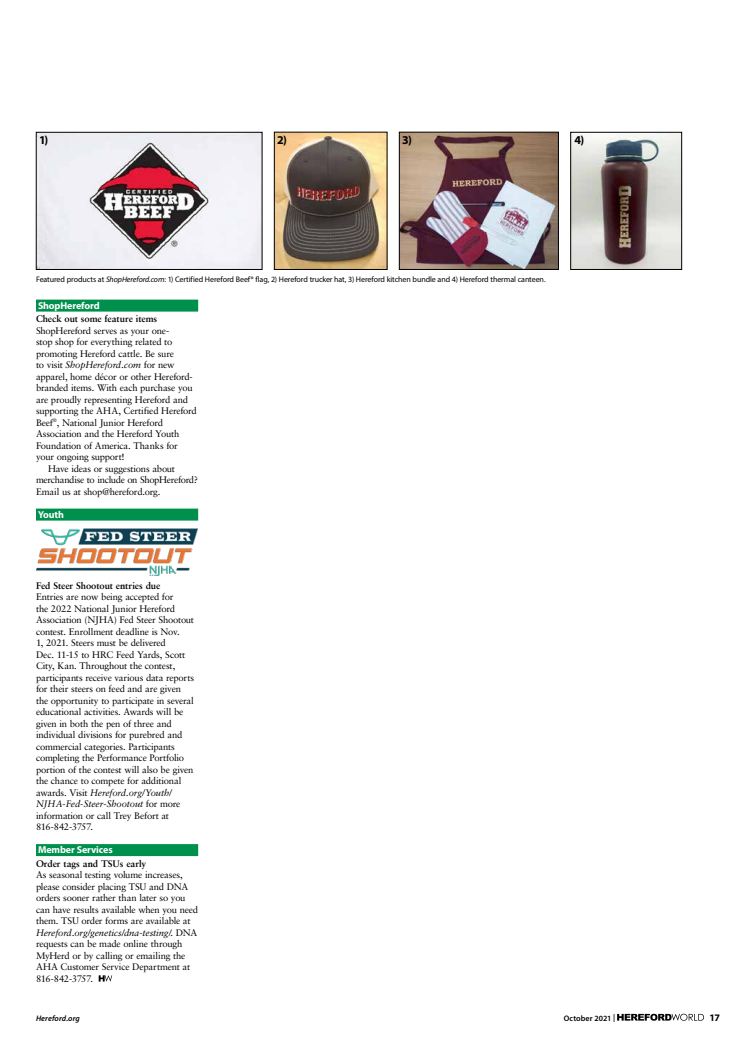
<style>
.page{position:relative;width:756px;height:1044px;background:#fff}
.page>*{position:absolute;margin:0;border:0;box-sizing:border-box;transform-origin:0 0}
.t1{font:700 12px "Myriad Pro";color:#000}
.t2{font:700 10px "Myriad Pro";letter-spacing:-.015em;color:#fff}
.t3{font:700 10px "Myriad Pro";color:#000}
.t4{font:9.5px/11.5px "Sabon LT Pro";letter-spacing:-.025em;color:#000}
.t5{font:700 9.5px "Sabon LT Pro";letter-spacing:-.01em;color:#000}
.t6{font:italic 9.5px "Sabon LT Pro";letter-spacing:-.015em;color:#000}
.t7{font:8px "Myriad Pro";letter-spacing:-.01em;color:#000}
.t8{font:italic 600 8px "Myriad Pro";letter-spacing:.015em;color:#000}
.t9{font:600 8px "Myriad Pro";letter-spacing:.01em;color:#000}
.s1{font-style:italic}
.s2{font-style:normal}
</style>
<div class="page">
<div style="left:36px;top:300px;width:162px;height:12px;background:#00904e"></div>
<div style="left:36px;top:509px;width:162px;height:12px;background:#00904e"></div>
<div style="left:36px;top:844px;width:162px;height:12px;background:#00904e"></div>
<svg style="left:99px;top:975px;width:13px;height:7px"></svg>
<img style="left:36px;top:528px;width:162px;height:48px">
<img style="left:401px;top:134px;width:156px;height:134px">
<div style="left:399px;top:132px;width:160px;height:138px;border:1px solid #000"></div>
<img style="left:38px;top:134px;width:222px;height:134px">
<div style="left:36px;top:132px;width:226px;height:138px;border:1px solid #000"></div>
<img style="left:573px;top:134px;width:107px;height:134px">
<div style="left:571px;top:132px;width:111px;height:138px;border:1px solid #000"></div>
<img style="left:276px;top:134px;width:109px;height:134px">
<div style="left:274px;top:132px;width:113px;height:138px;border:1px solid #000"></div>
<svg style="left:617px;top:1014px;width:87px;height:7px"></svg>
<p class="t1" style="left:39px;top:132px;width:11px">1)</p>
<p class="t1" style="left:277px;top:132px;width:11px">2)</p>
<p class="t1" style="left:402px;top:132px;width:11px">3)</p>
<p class="t1" style="left:575px;top:132px;width:11px">4)</p>
<p class="t7" style="left:36px;top:274px;width:511px">Featured products at <span class="s1">ShopHereford.com</span>: 1) Certified Hereford Beef® flag, 2) Hereford trucker hat, 3) Hereford kitchen bundle and 4) Hereford thermal canteen.</p>
<p class="t2" style="left:38px;top:299px;width:63px">ShopHereford</p>
<p class="t5" style="left:36px;top:313px;width:123px">Check out some feature items</p>
<p class="t4" style="left:36px;top:324px;width:135px">ShopHereford serves as your one-</p>
<p class="t4" style="left:36px;top:336px;width:138px">stop shop for everything related to</p>
<p class="t4" style="left:36px;top:347px;width:140px">promoting Hereford cattle. Be sure</p>
<p class="t6" style="left:36px;top:359px;width:140px"><span class="s2">to visit</span> ShopHereford.com <span class="s2">for new</span></p>
<p class="t4" style="left:36px;top:370px;width:158px">apparel, home décor or other Hereford-</p>
<p class="t4" style="left:36px;top:382px;width:158px">branded items. With each purchase you</p>
<p class="t4" style="left:36px;top:393px;width:154px">are proudly representing Hereford and</p>
<p class="t4" style="left:36px;top:405px;width:162px">supporting the AHA, Certified Hereford</p>
<p class="t4" style="left:36px;top:416px;width:129px">Beef<sup>®</sup>, National Junior Hereford</p>
<p class="t4" style="left:36px;top:428px;width:145px">Association and the Hereford Youth</p>
<p class="t4" style="left:36px;top:439px;width:143px">Foundation of America. Thanks for</p>
<p class="t4" style="left:36px;top:451px;width:90px">your ongoing support!</p>
<p class="t4" style="left:48px;top:462px;width:129px">Have ideas or suggestions about</p>
<p class="t4" style="left:36px;top:474px;width:164px">merchandise to include on ShopHereford?</p>
<p class="t4" style="left:36px;top:485px;width:126px">Email us at shop@hereford.org.</p>
<p class="t2" style="left:38px;top:508px;width:28px">Youth</p>
<p class="t5" style="left:36px;top:579px;width:126px">Fed Steer Shootout entries due</p>
<p class="t4" style="left:36px;top:591px;width:160px">Entries are now being accepted for<br>the 2022 National Junior Hereford Association (NJHA) Fed Steer Shootout contest. Enrollment deadline is Nov.<br>1, 2021. Steers must be delivered<br>Dec. 11-15 to HRC Feed Yards, Scott City, Kan. Throughout the contest, participants receive various data reports for their steers on feed and are given the opportunity to participate in several educational activities. Awards will be given in both the pen of three and individual divisions for purebred and commercial categories. Participants completing the Performance Portfolio portion of the contest will also be given the chance to compete for additional awards. Visit <span class="s1">Hereford.org/Youth/ NJHA-Fed-Steer-Shootout</span> for more information or call Trey Befort at 816-842-3757.</p>
<p class="t2" style="left:38px;top:843px;width:76px">Member Services</p>
<p class="t5" style="left:36px;top:857px;width:112px">Order tags and TSUs early</p>
<p class="t4" style="left:36px;top:869px;width:164px">As seasonal testing volume increases, please consider placing TSU and DNA orders sooner rather than later so you can have results available when you need them. TSU order forms are available at <span class="s1">Hereford.org/genetics/dna-testing/</span>. DNA requests can be made online through MyHerd or by calling or emailing the AHA Customer Service Department at 816-842-3757.</p>
<p class="t8" style="left:36px;top:1013px;width:45px">Hereford.org</p>
<p class="t9" style="left:564px;top:1013px;width:53px">October 2021 |</p>
<p class="t3" style="left:710px;top:1011px;width:12px">17</p>
</div>
